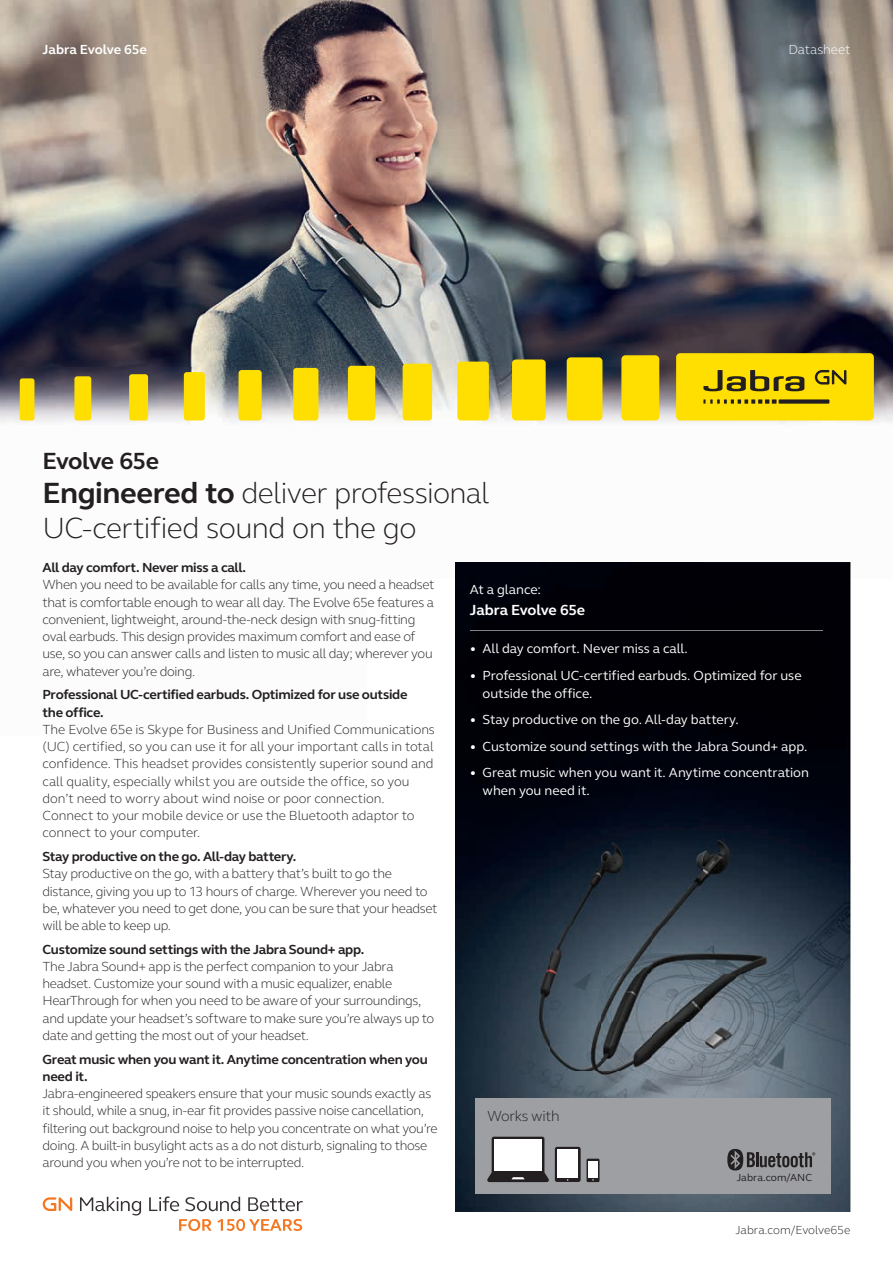
<style>
.page{position:relative;width:893px;height:1263px;background:#fff}
.page>*{position:absolute;margin:0;border:0;box-sizing:border-box;transform-origin:0 0}
.t1{font:300 30px/34.5px "FS Elliot Pro";letter-spacing:-.02em;color:#231f20}
.t2{font:700 24px "FS Elliot Pro";letter-spacing:-.03em;color:#231f20}
.t3{font:700 15px "FS Elliot Pro";letter-spacing:-.01em;color:#fff}
.t4{font:300 15px "FS Elliot Pro";letter-spacing:-.02em;color:#231f20}
.t5{font:300 13.5px/17.2px "FS Elliot Pro";letter-spacing:-.02em;color:#231f20}
.t6{font:13.5px/18px "FS Elliot Pro";letter-spacing:-.005em;color:#fff}
.t7{font:700 13.5px/17.2px "FS Elliot Pro";letter-spacing:-.02em;color:#231f20}
.t8{font:700 13.5px "FS Elliot Pro";letter-spacing:-.01em;color:#fff}
.t9{font:300 13.5px "FS Elliot Pro";letter-spacing:-.005em;color:#fff}
.t10{font:300 12px "FS Elliot Pro";letter-spacing:-.005em;color:#231f20}
.t11{font:10.5px "FS Elliot Pro";letter-spacing:.005em;color:#231f20}
.s1{font-weight:700}
</style>
<div class="page">
<img style="left:0;top:0;width:735px;height:368px">
<img style="left:735px;top:0;width:158px;height:578px">
<img style="left:0;top:368px;width:367px;height:861px">
<img style="left:367px;top:368px;width:369px;height:194px">
<img style="left:850px;top:578px;width:1px;height:634px">
<img style="left:455px;top:562px;width:395px;height:300px">
<img style="left:455px;top:862px;width:49px;height:350px">
<img style="left:801px;top:862px;width:49px;height:350px">
<img style="left:504px;top:1194px;width:297px;height:18px">
<hr style="left:470px;top:630px;width:353px;height:1px;background:#808285">
<svg style="left:43px;top:1197px;width:29px;height:14px"></svg>
<svg style="left:80px;top:1197px;width:61px;height:18px"></svg>
<svg style="left:149px;top:1196px;width:30px;height:15px"></svg>
<svg style="left:185px;top:1197px;width:55px;height:14px"></svg>
<svg style="left:248px;top:1197px;width:55px;height:14px"></svg>
<svg style="left:179px;top:1219px;width:123px;height:12px"></svg>
<div style="left:20px;top:378px;width:14px;height:42px;background:#ffdf01;border-radius:3px"></div>
<div style="left:74px;top:376px;width:17px;height:44px;background:#ffdf01;border-radius:3px"></div>
<div style="left:129px;top:374px;width:19px;height:46px;background:#ffdf01;border-radius:3px"></div>
<div style="left:184px;top:372px;width:21px;height:48px;background:#ffdf01;border-radius:3px"></div>
<div style="left:239px;top:370px;width:23px;height:50px;background:#ffdf01;border-radius:3px"></div>
<div style="left:293px;top:368px;width:25px;height:52px;background:#ffdf01;border-radius:3px"></div>
<div style="left:348px;top:366px;width:27px;height:54px;background:#ffdf01;border-radius:3px"></div>
<div style="left:403px;top:364px;width:29px;height:56px;background:#ffdf01;border-radius:4px"></div>
<div style="left:457px;top:362px;width:32px;height:58px;background:#ffdf01;border-radius:4px"></div>
<div style="left:512px;top:359px;width:34px;height:61px;background:#ffdf01;border-radius:4px"></div>
<div style="left:567px;top:357px;width:35px;height:63px;background:#ffdf01;border-radius:4px"></div>
<div style="left:621px;top:355px;width:38px;height:65px;background:#ffdf01;border-radius:4px"></div>
<div style="left:676px;top:353px;width:198px;height:67px;background:#ffdf01;border-radius:4px"></div>
<svg style="left:703px;top:370px;width:101px;height:21px"></svg>
<svg style="left:703px;top:399px;width:73px;height:5px"></svg>
<div style="left:779px;top:399px;width:50px;height:5px;background:#231f20"></div>
<svg style="left:815px;top:370px;width:31px;height:15px"></svg>
<img style="left:500px;top:830px;width:305px;height:268px">
<div style="left:475px;top:1098px;width:356px;height:96px;background:#9d9fa2"></div>
<svg style="left:587px;top:1159px;width:12px;height:23px"></svg>
<div style="left:588px;top:1162px;width:10px;height:16px;background:#fff"></div>
<div style="left:492px;top:1137px;width:52px;height:38px;background:#231f20;border-radius:2px"></div>
<div style="left:494px;top:1139px;width:48px;height:32px;background:#fff"></div>
<svg style="left:487px;top:1172px;width:62px;height:10px"></svg>
<svg style="left:555px;top:1147px;width:26px;height:35px"></svg>
<div style="left:558px;top:1150px;width:20px;height:28px;background:#fff"></div>
<svg style="left:727px;top:1149px;width:88px;height:21px"></svg>
<p class="t8" style="left:43px;top:40px;width:106px">Jabra Evolve 65e</p>
<p class="t9" style="left:788px;top:40px;width:64px">Datasheet</p>
<h2 class="t2" style="left:43px;top:445px;width:118px">Evolve 65e</h2>
<h1 class="t1" style="left:43px;top:475px;width:448px"><span class="s1">Engineered to</span> deliver professional<br>UC-certified sound on the go</h1>
<p class="t7" style="left:43px;top:559px;width:205px">All day comfort. Never miss a call.</p>
<p class="t5" style="left:43px;top:576px;width:393px">When you need to be available for calls any time, you need a headset that is comfortable enough to wear all day. The Evolve 65e features a convenient, lightweight, around-the-neck design with snug-fitting oval earbuds. This design provides maximum comfort and ease of use, so you can answer calls and listen to music all day; wherever you are, whatever you’re doing.</p>
<p class="t7" style="left:43px;top:686px;width:366px">Professional UC-certified earbuds. Optimized for use outside the office.</p>
<p class="t5" style="left:43px;top:720px;width:394px">The Evolve 65e is Skype for Business and Unified Communications (UC) certified, so you can use it for all your important calls in total confidence. This headset provides consistently superior sound and call quality, especially whilst you are outside the office, so you don’t need to worry about wind noise or poor connection.<br>Connect to your mobile device or use the Bluetooth adaptor to connect to your computer.</p>
<p class="t7" style="left:43px;top:847px;width:255px">Stay productive on the go. All-day battery.</p>
<p class="t5" style="left:43px;top:865px;width:396px">Stay productive on the go, with a battery that’s built to go the distance, giving you up to 13 hours of charge. Wherever you need to be, whatever you need to get done, you can be sure that your headset will be able to keep up.</p>
<p class="t7" style="left:43px;top:940px;width:323px">Customize sound settings with the Jabra Sound+ app.</p>
<p class="t5" style="left:43px;top:957px;width:393px">The Jabra Sound+ app is the perfect companion to your Jabra headset. Customize your sound with a music equalizer, enable HearThrough for when you need to be aware of your surroundings, and update your headset’s software to make sure you’re always up to date and getting the most out of your headset.</p>
<p class="t7" style="left:43px;top:1050px;width:387px">Great music when you want it. Anytime concentration when you need it.</p>
<p class="t5" style="left:43px;top:1084px;width:397px">Jabra-engineered speakers ensure that your music sounds exactly as it should, while a snug, in-ear fit provides passive noise cancellation, filtering out background noise to help you concentrate on what you’re doing. A built-in busylight acts as a do not disturb, signaling to those around you when you’re not to be interrupted.</p>
<p class="t6" style="left:470px;top:581px;width:73px">At a glance:</p>
<p class="t3" style="left:470px;top:600px;width:117px">Jabra Evolve 65e</p>
<p class="t6" style="left:470px;top:639px;width:220px">• All day comfort. Never miss a call.</p>
<p class="t6" style="left:483px;top:666px;width:320px;text-indent:-13px">• Professional UC-certified earbuds. Optimized for use outside the office.</p>
<p class="t6" style="left:470px;top:710px;width:270px">• Stay productive on the go. All-day battery.</p>
<p class="t6" style="left:470px;top:737px;width:339px">• Customize sound settings with the Jabra Sound+ app.</p>
<p class="t6" style="left:483px;top:763px;width:328px;text-indent:-13px">• Great music when you want it. Anytime concentration when you need it.</p>
<p class="t4" style="left:487px;top:1106px;width:74px">Works with</p>
<p class="t11" style="left:737px;top:1170px;width:77px">Jabra.com/ANC</p>
<p class="t10" style="left:735px;top:1221px;width:117px">Jabra.com/Evolve65e</p>
</div>
